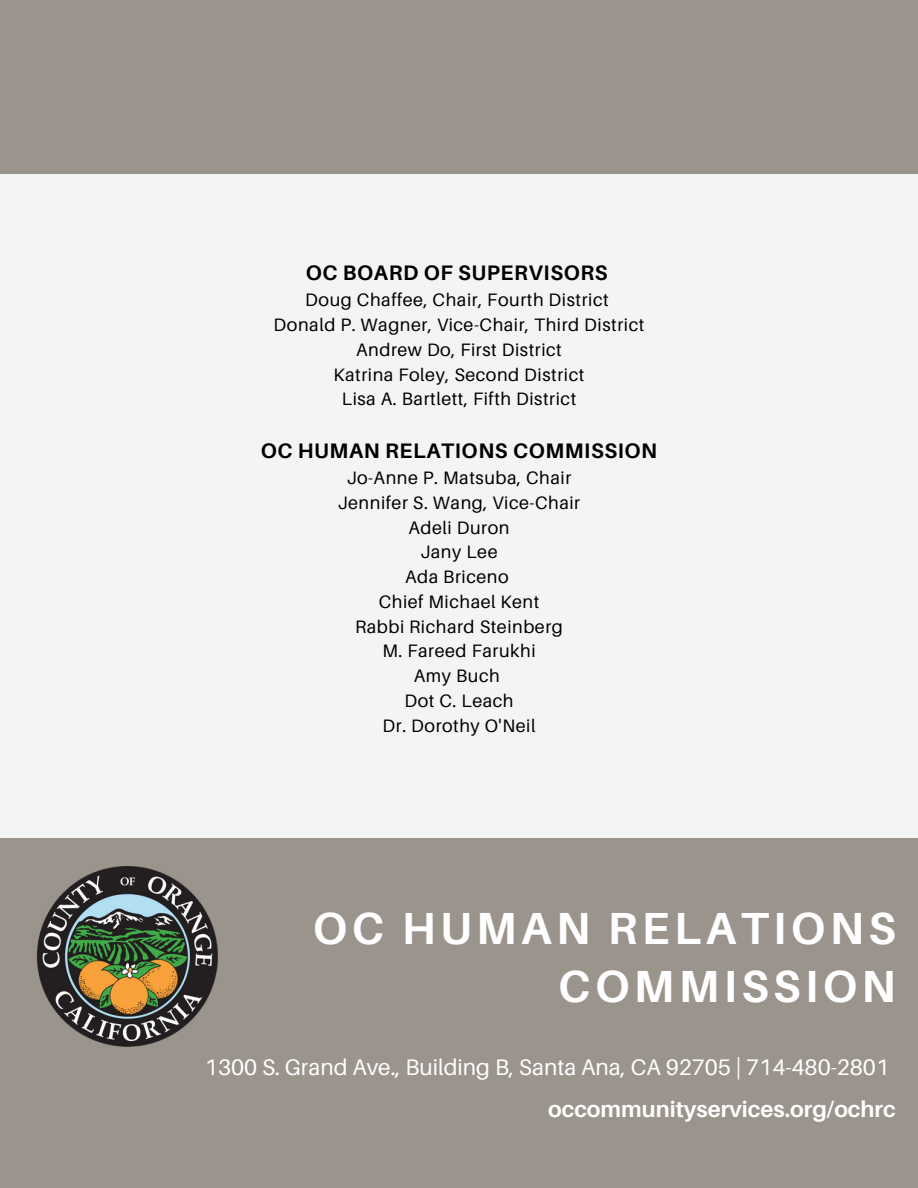
<style>
.page{position:relative;width:918px;height:1188px;background:#f4f4f4}
.page>*{position:absolute;margin:0;border:0;box-sizing:border-box;transform-origin:0 0}
.t1{font:700 45px/57.3px "Aileron";letter-spacing:.1em;color:#fff;text-align:right}
.t2{font:22.5px "Aileron";color:#fff}
.t3{font:700 22.5px "Aileron";color:#fff}
.t4{font:700 21px "Aileron";letter-spacing:.03em;color:#000}
.t5{font:18px/24.8px "Aileron";letter-spacing:.03em;color:#000;text-align:center}
</style>
<div class="page">
<div style="left:0;top:838px;width:918px;height:350px;background:#9b948c"></div>
<img style="left:36px;top:867px;width:182px;height:180px">
<div style="left:0;top:0;width:918px;height:174px;background:#9b948c"></div>
<p class="t4" style="left:306px;top:260px;width:303px">OC BOARD OF SUPERVISORS</p>
<p class="t5" style="left:274px;top:287px;width:372px">Doug Chaffee, Chair, Fourth District<br>Donald P. Wagner, Vice-Chair, Third District Andrew Do, First District<br>Katrina Foley, Second District<br>Lisa A. Bartlett, Fifth District</p>
<p class="t4" style="left:261px;top:438px;width:398px">OC HUMAN RELATIONS COMMISSION</p>
<p class="t5" style="left:338px;top:465px;width:244px">Jo-Anne P. Matsuba, Chair<br>Jennifer S. Wang, Vice-Chair<br>Adeli Duron<br>Jany Lee<br>Ada Briceno<br>Chief Michael Kent<br>Rabbi Richard Steinberg<br>M. Fareed Farukhi<br>Amy Buch<br>Dot C. Leach<br>Dr. Dorothy O'Neil</p>
<h1 class="t1" style="left:313px;top:899px;width:585px">OC HUMAN RELATIONS<br>COMMISSION</h1>
<p class="t2" style="left:205px;top:1053px;width:686px">1300 S. Grand Ave., Building B, Santa Ana, CA 92705 | 714-480-2801</p>
<p class="t3" style="left:548px;top:1095px;width:349px">occommunityservices.org/ochrc</p>
</div>
